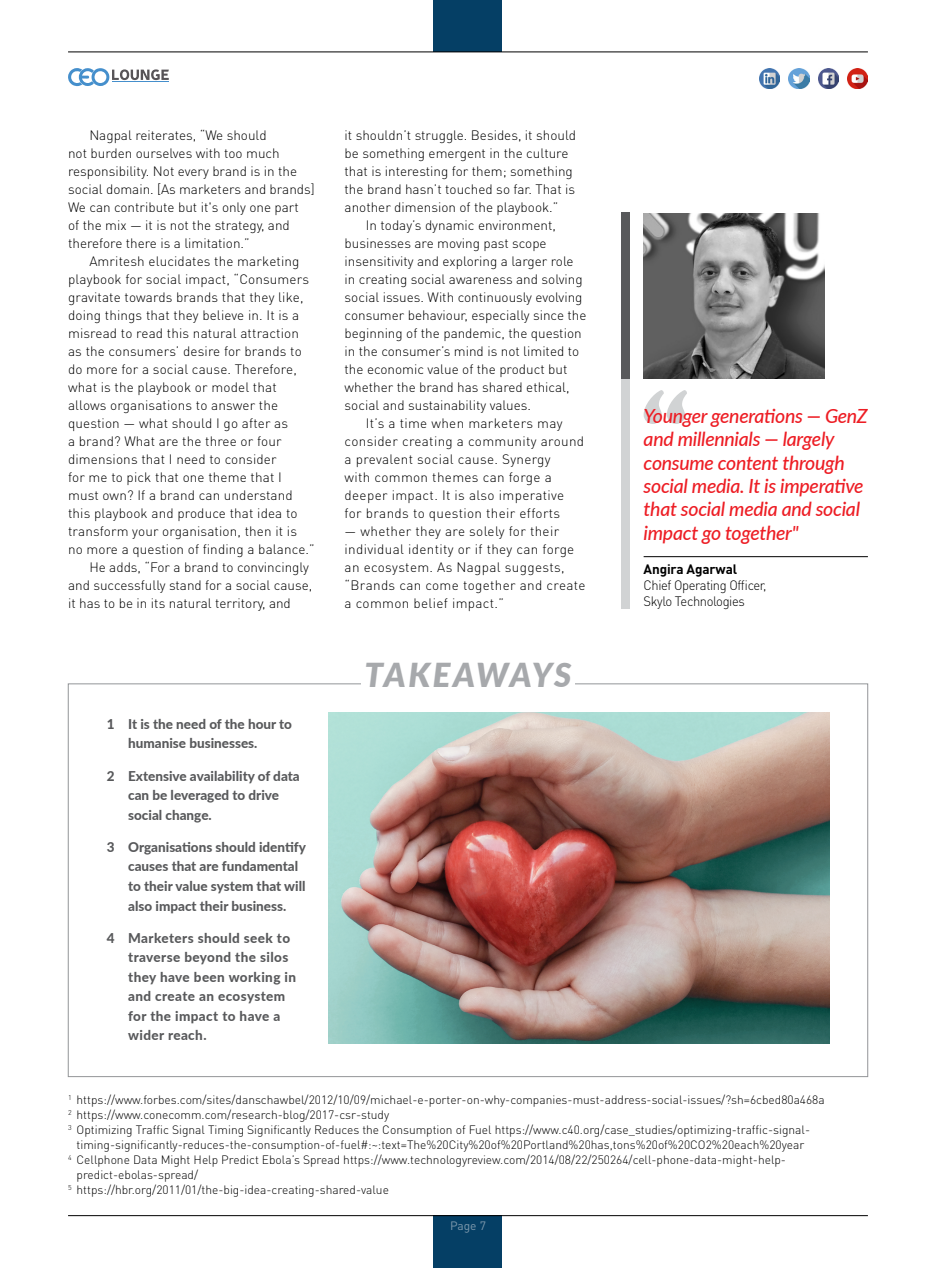
<style>
.page{position:relative;width:936px;height:1268px;background:#fff}
.page>*{position:absolute;margin:0;border:0;box-sizing:border-box;transform-origin:0 0}
.t1{font:italic 900 33px "Lato";letter-spacing:.045em;color:#a7a9ac}
.t2{font:italic 500 19.5px/23.4px "Lato";letter-spacing:-.015em;color:#ed1d24}
.t3{font:300 13.5px/18px "DIN Pro";color:#000}
.t4{font:300 13.5px/18px "DIN Pro";letter-spacing:.025em;color:#000}
.t5{font:800 13.5px/19.5px "Lato";color:#58595b}
.t6{font:800 13.5px/19.5px "Lato";letter-spacing:.03em;color:#58595b}
.t7{font:300 13.5px/16.2px "DIN Pro";letter-spacing:-.03em;color:#000;scale:.96 1}
.t8{font:700 13.5px "DIN Pro";letter-spacing:-.01em;color:#000}
.t9{font:300 12px "DIN Pro";color:#000}
.t10{font:12px "DIN Pro";color:#7e99ad}
</style>
<div class="page">
<div style="left:68px;top:683px;width:799px;height:393px;background:#fff;border:1px solid #939598"></div>
<div style="left:361px;top:680px;width:213px;height:6px;background:#fff"></div>
<img style="left:328px;top:712px;width:501px;height:330px">
<svg style="left:643px;top:390px;width:44px;height:34px"></svg>
<div style="left:621px;top:213px;width:8px;height:395px;background:#d1d3d4"></div>
<div style="left:621px;top:213px;width:8px;height:166px;background:#58595b"></div>
<hr style="left:643px;top:556px;width:224px;height:1px;background:#000">
<img style="left:643px;top:213px;width:181px;height:165px">
<div style="left:433px;top:0;width:69px;height:52px;background:#053f65"></div>
<div style="left:433px;top:1215px;width:69px;height:52px;background:#053f65"></div>
<hr style="left:68px;top:52px;width:799px;height:1px;background:#000">
<hr style="left:68px;top:1215px;width:799px;height:1px;background:#000">
<img style="left:818px;top:68px;width:20px;height:20px">
<img style="left:759px;top:68px;width:20px;height:20px">
<img style="left:788px;top:68px;width:21px;height:20px">
<img style="left:847px;top:68px;width:20px;height:20px">
<svg style="left:68px;top:68px;width:101px;height:18px"></svg>
<p class="t3" style="left:68px;top:126px;width:248px;text-indent:21px">Nagpal reiterates, “We should<br>not burden ourselves with too much responsibility. Not every brand is in the social domain. [As marketers and brands] We can contribute but it's only one part<br>of the mix — it is not the strategy, and therefore there is a limitation.”</p>
<p class="t3" style="left:89px;top:252px;width:212px">Amritesh elucidates the marketing</p>
<p class="t3" style="left:68px;top:270px;width:242px">playbook for social impact, “Consumers</p>
<p class="t3" style="left:68px;top:288px;width:237px">gravitate towards brands that they like,</p>
<p class="t3" style="left:68px;top:306px;width:233px">doing things that they believe in. It is a</p>
<p class="t3" style="left:68px;top:324px;width:232px">misread to read this natural attraction</p>
<p class="t3" style="left:68px;top:342px;width:235px">as the consumers’ desire for brands to</p>
<p class="t3" style="left:68px;top:360px;width:230px">do more for a social cause. Therefore,</p>
<p class="t3" style="left:68px;top:378px;width:210px">what is the playbook or model that</p>
<p class="t3" style="left:68px;top:396px;width:212px">allows organisations to answer the</p>
<p class="t3" style="left:68px;top:414px;width:221px">question — what should I go after as</p>
<p class="t3" style="left:68px;top:432px;width:215px">a brand? What are the three or four</p>
<p class="t3" style="left:68px;top:450px;width:210px">dimensions that I need to consider</p>
<p class="t3" style="left:68px;top:468px;width:215px">for me to pick that one theme that I</p>
<p class="t3" style="left:68px;top:486px;width:226px">must own? If a brand can understand</p>
<p class="t3" style="left:68px;top:504px;width:231px">this playbook and produce that idea to</p>
<p class="t3" style="left:68px;top:522px;width:230px">transform your organisation, then it is</p>
<p class="t3" style="left:68px;top:540px;width:248px">no more a question of finding a balance.”</p>
<p class="t3" style="left:89px;top:557px;width:221px">He adds, “For a brand to convincingly</p>
<p class="t3" style="left:68px;top:575px;width:246px">and successfully stand for a social cause,</p>
<p class="t3" style="left:68px;top:593px;width:224px">it has to be in its natural territory, and</p>
<p class="t5" style="left:128px;top:713px;width:165px;text-indent:-21px">1 It is the need of the hour to humanise businesses.</p>
<p class="t5" style="left:128px;top:765px;width:173px;text-indent:-21px">2 Extensive availability of data can be leveraged to drive social change.</p>
<p class="t5" style="left:128px;top:836px;width:179px;text-indent:-21px">3 Organisations should identify causes that are fundamental to their value system that will also impact their business.</p>
<p class="t6" style="left:128px;top:927px;width:169px;text-indent:-21px">4 Marketers should seek to traverse beyond the silos they have been working in and create an ecosystem for the impact to have a wider reach.</p>
<p class="t3" style="left:344px;top:125px;width:233px">it shouldn’t struggle. Besides, it should</p>
<p class="t3" style="left:344px;top:143px;width:225px">be something emergent in the culture</p>
<p class="t3" style="left:344px;top:161px;width:230px">that is interesting for them; something</p>
<p class="t3" style="left:344px;top:179px;width:232px">the brand hasn’t touched so far. That is</p>
<p class="t3" style="left:344px;top:197px;width:215px">another dimension of the playbook.”</p>
<p class="t3" style="left:366px;top:215px;width:191px">In today’s dynamic environment,</p>
<p class="t3" style="left:344px;top:233px;width:203px">businesses are moving past scope</p>
<p class="t3" style="left:344px;top:251px;width:230px">insensitivity and exploring a larger role</p>
<p class="t3" style="left:344px;top:269px;width:239px">in creating social awareness and solving</p>
<p class="t3" style="left:344px;top:287px;width:239px">social issues. With continuously evolving</p>
<p class="t3" style="left:344px;top:305px;width:243px">consumer behaviour, especially since the</p>
<p class="t3" style="left:344px;top:323px;width:238px">beginning of the pandemic, the question</p>
<p class="t3" style="left:344px;top:341px;width:236px">in the consumer’s mind is not limited to</p>
<p class="t3" style="left:344px;top:359px;width:224px">the economic value of the product but</p>
<p class="t3" style="left:344px;top:377px;width:226px">whether the brand has shared ethical,</p>
<p class="t3" style="left:344px;top:395px;width:188px">social and sustainability values.</p>
<p class="t4" style="left:366px;top:413px;width:198px">It’s a time when marketers may</p>
<p class="t4" style="left:344px;top:431px;width:241px">consider creating a community around</p>
<p class="t4" style="left:344px;top:449px;width:207px">a prevalent social cause. Synergy</p>
<p class="t4" style="left:344px;top:467px;width:209px">with common themes can forge a</p>
<p class="t4" style="left:344px;top:485px;width:221px">deeper impact. It is also imperative</p>
<p class="t4" style="left:344px;top:503px;width:217px">for brands to question their efforts</p>
<p class="t4" style="left:344px;top:521px;width:242px">— whether they are solely for their individual identity or if they can forge an ecosystem. As Nagpal suggests, “Brands can come together and create a common belief impact.”</p>
<h1 class="t1" style="left:364px;top:650px;width:209px">TAKEAWAYS</h1>
<h2 class="t2" style="left:643px;top:403px;width:226px">Younger generations — GenZ and millennials — largely consume content through social media. It is imperative that social media and social impact go together"</h2>
<p class="t8" style="left:643px;top:559px;width:95px">Angira Agarwal</p>
<p class="t7" style="left:643px;top:576px;width:129px">Chief Operating Officer,<br>Skylo Technologies</p>
<p class="t9" style="left:68px;top:1091px;width:758px"><sup>1</sup> https://www.forbes.com/sites/danschawbel/2012/10/09/michael-e-porter-on-why-companies-must-address-social-issues/?sh=6cbed80a468a</p>
<p class="t9" style="left:68px;top:1106px;width:323px"><sup>2</sup> https://www.conecomm.com/research-blog/2017-csr-study</p>
<p class="t9" style="left:68px;top:1121px;width:743px"><sup>3</sup> Optimizing Traffic Signal Timing Significantly Reduces the Consumption of Fuel https://www.c40.org/case_studies/optimizing-traffic-signal-</p>
<p class="t9" style="left:77px;top:1136px;width:729px">timing-significantly-reduces-the-consumption-of-fuel#:~:text=The%20City%20of%20Portland%20has,tons%20of%20CO2%20each%20year</p>
<p class="t9" style="left:68px;top:1151px;width:719px"><sup>4</sup> Cellphone Data Might Help Predict Ebola’s Spread https://www.technologyreview.com/2014/08/22/250264/cell-phone-data-might-help-</p>
<p class="t9" style="left:77px;top:1166px;width:123px">predict-ebolas-spread/</p>
<p class="t9" style="left:68px;top:1181px;width:322px"><sup>5</sup> https://hbr.org/2011/01/the-big-idea-creating-shared-value</p>
<p class="t10" style="left:450px;top:1217px;width:37px">Page 7</p>
</div>
